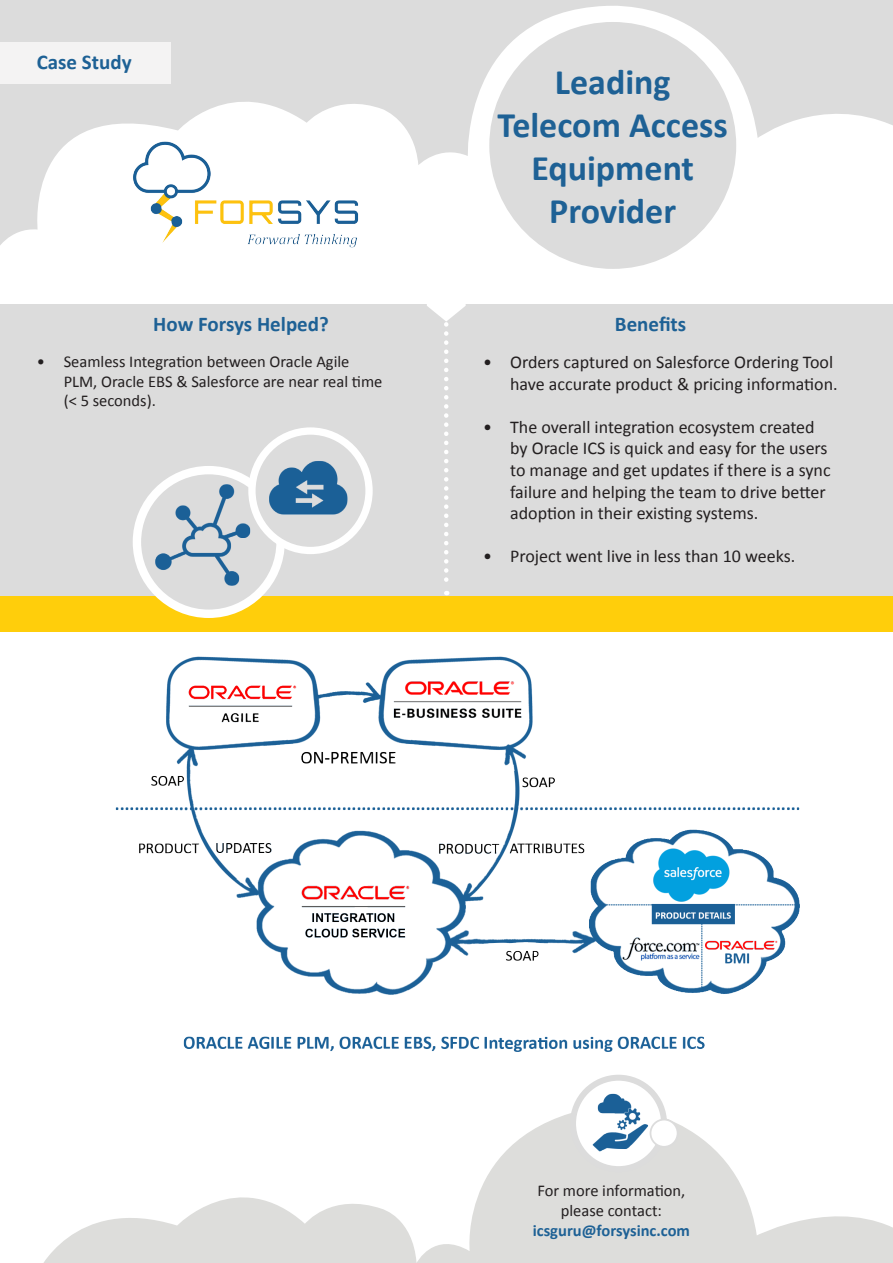
<style>
.page{position:relative;width:893px;height:1263px;background:#fff}
.page>*{position:absolute;margin:0;border:0;box-sizing:border-box;transform-origin:0 0}
.t1{font:700 36px/43.2px "Calibri";color:#1e6195;text-align:center}
.t2{font:700 21px "Calibri";color:#1e6195}
.t3{font:18px/21.6px "Calibri";color:#231f20;text-align:right}
.t4{font:16.5px/19.8px "Calibri";color:#231f20}
.t5{font:700 16.5px "Calibri";color:#1e6195}
</style>
<div class="page">
<div style="left:0;top:595px;width:893px;height:36px;background:#ffce0b"></div>
<img style="left:115px;top:656px;width:685px;height:396px">
<div style="left:0;top:304px;width:893px;height:291px;background:#dcdcdc"></div>
<svg style="left:43px;top:1107px;width:850px;height:156px"></svg>
<svg style="left:0;top:0;width:893px;height:245px;fill:#dcdcdc"></svg>
<div style="left:489px;top:22px;width:247px;height:247px;background:#dcdcdc;border-radius:50%"></div>
<svg style="left:427px;top:304px;width:39px;height:291px"></svg>
<img style="left:118px;top:129px;width:255px;height:119px">
<svg style="left:137px;top:470px;width:144px;height:144px"></svg>
<div style="left:133px;top:466px;width:152px;height:152px;border:8px solid #fff;border-radius:50%"></div>
<img style="left:150px;top:480px;width:110px;height:110px">
<svg style="left:252px;top:431px;width:117px;height:119px"></svg>
<div style="left:248px;top:427px;width:125px;height:127px;border:7px solid #fff;border-radius:50%"></div>
<img style="left:265px;top:460px;width:91px;height:54px">
<div style="left:0;top:42px;width:171px;height:41px;background:#f4f3f3"></div>
<svg style="left:573px;top:1078px;width:91px;height:91px"></svg>
<div style="left:570px;top:1075px;width:97px;height:97px;border:6px solid #dcdcdc;border-radius:50%"></div>
<img style="left:578px;top:1087px;width:75px;height:70px">
<div style="left:650px;top:1119px;width:28px;height:28px;background:#fff;border-radius:50%"></div>
<div style="left:650px;top:1119px;width:28px;height:29px;border:2px solid #dcdcdc;border-radius:50%"></div>
<p class="t2" style="left:37px;top:49px;width:96px">Case Study</p>
<p class="t1" style="left:555px;top:60px;width:117px">Leading</p>
<p class="t1" style="left:498px;top:103px;width:232px">Telecom Access<br>Equipment</p>
<p class="t1" style="left:549px;top:190px;width:128px">Provider</p>
<p class="t2" style="left:153px;top:311px;width:177px">How Forsys Helped?</p>
<p class="t2" style="left:615px;top:311px;width:73px">Benefits</p>
<p class="t3" style="left:483px;top:351px;width:356px">• Orders captured on Salesforce Ordering Tool have accurate product &amp; pricing information.</p>
<p class="t3" style="left:510px;top:416px;width:322px;text-align:left;text-indent:-27px">• The overall integration ecosystem created by Oracle ICS is quick and easy for the users to manage and get updates if there is a sync failure and helping the team to drive better adoption in their existing systems.</p>
<p class="t3" style="left:483px;top:546px;width:314px">• Project went live in less than 10 weeks.</p>
<p class="t4" style="left:64px;top:351px;width:320px;text-indent:-27px">• Seamless Integration between Oracle Agile<br>PLM, Oracle EBS &amp; Salesforce are near real time (&lt; 5 seconds).</p>
<p class="t4" style="left:537px;top:1181px;width:150px">For more information,</p>
<p class="t4" style="left:561px;top:1201px;width:103px">please contact:</p>
<p class="t5" style="left:533px;top:1220px;width:159px">icsguru@forsysinc.com</p>
</div>
